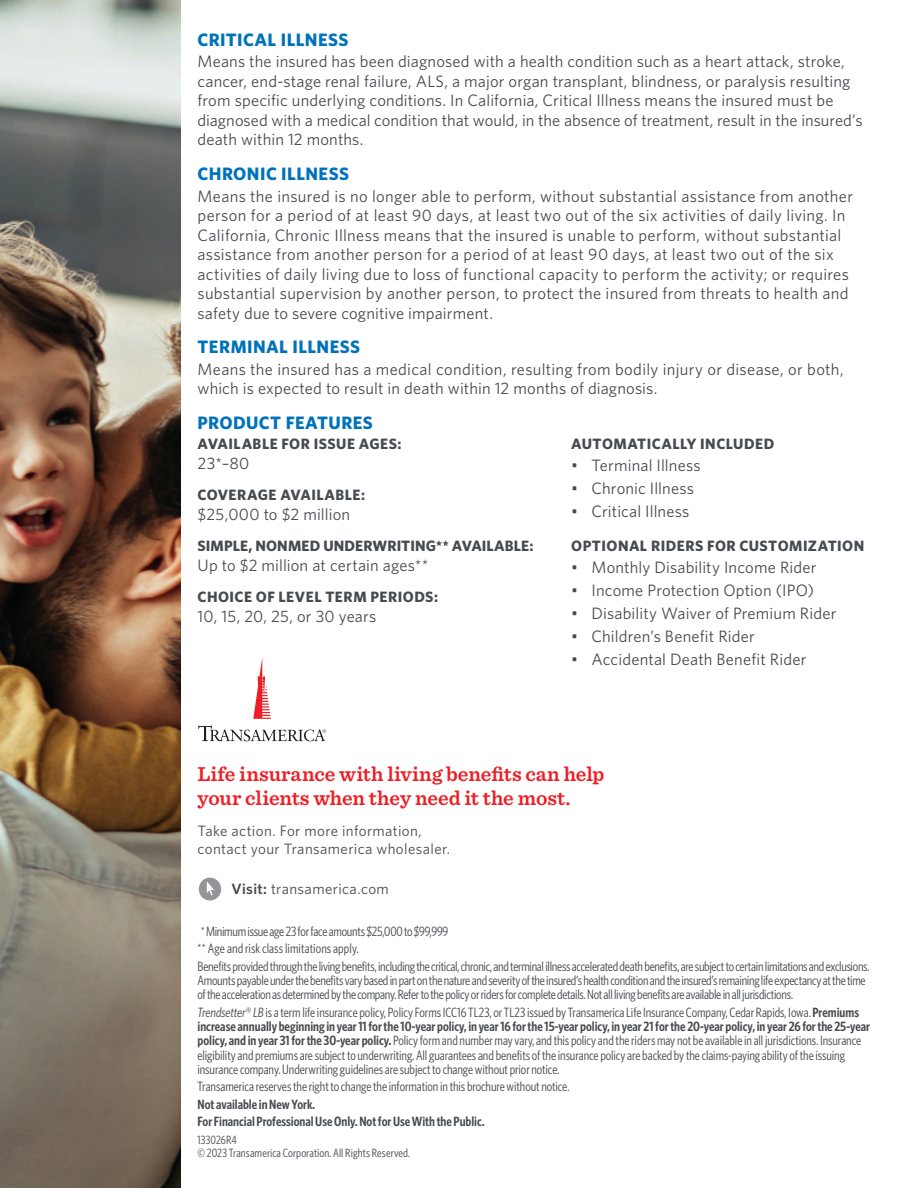
<style>
.page{position:relative;width:918px;height:1188px;background:#fff}
.page>*{position:absolute;margin:0;border:0;box-sizing:border-box;transform-origin:0 0}
.t1{font:600 21px/24px "Sentinel";color:#ee1d23}
.t2{font:700 18px "Whitney";letter-spacing:.025em;color:#0072bc}
.t3{font:16.5px/19.5px "Whitney";letter-spacing:.015em;color:#474a4e}
.t4{font:700 15px "Whitney";letter-spacing:.025em;color:#474a4e}
.t5{font:15px/18px "Whitney";letter-spacing:.025em;color:#474a4e}
.t6{font:700 15px "Whitney";letter-spacing:.005em;color:#474a4e}
.t7{font:13.5px/14.2px "Whitney Condensed";letter-spacing:-.01em;color:#474a4e}
.t8{font:600 13.5px/17.5px "Whitney Condensed";color:#474a4e}
.t9{font:12px/13.5px "Whitney Condensed";letter-spacing:.01em;color:#474a4e}
.s1{font-weight:600}
.s2{font-style:italic}
</style>
<div class="page">
<div style="left:199px;top:878px;width:22px;height:23px;background:#939598;border-radius:50%"></div>
<svg style="left:207px;top:881px;width:7px;height:14px"></svg>
<svg style="left:198px;top:725px;width:128px;height:16px"></svg>
<svg style="left:253px;top:658px;width:18px;height:61px"></svg>
<img style="left:0;top:0;width:181px;height:1188px">
<p class="t2" style="left:198px;top:27px;width:152px">CRITICAL ILLNESS</p>
<p class="t3" style="left:198px;top:51px;width:667px">Means the insured has been diagnosed with a health condition such as a heart attack, stroke, cancer, end-stage renal failure, ALS, a major organ transplant, blindness, or paralysis resulting from specific underlying conditions. In California, Critical Illness means the insured must be diagnosed with a medical condition that would, in the absence of treatment, result in the insured’s death within 12 months.</p>
<p class="t2" style="left:198px;top:162px;width:153px">CHRONIC ILLNESS</p>
<p class="t3" style="left:198px;top:186px;width:657px">Means the insured is no longer able to perform, without substantial assistance from another person for a period of at least 90 days, at least two out of the six activities of daily living. In California, Chronic Illness means that the insured is unable to perform, without substantial assistance from another person for a period of at least 90 days, at least two out of the six activities of daily living due to loss of functional capacity to perform the activity; or requires substantial supervision by another person, to protect the insured from threats to health and safety due to severe cognitive impairment.</p>
<p class="t2" style="left:198px;top:335px;width:164px">TERMINAL ILLNESS</p>
<p class="t3" style="left:198px;top:359px;width:648px">Means the insured has a medical condition, resulting from bodily injury or disease, or both, which is expected to result in death within 12 months of diagnosis.</p>
<p class="t2" style="left:198px;top:410px;width:177px">PRODUCT FEATURES</p>
<p class="t4" style="left:198px;top:434px;width:206px">AVAILABLE FOR ISSUE AGES:</p>
<p class="t3" style="left:198px;top:453px;width:53px">23*–80</p>
<p class="t4" style="left:198px;top:485px;width:169px">COVERAGE AVAILABLE:</p>
<p class="t3" style="left:198px;top:504px;width:154px">$25,000 to $2 million</p>
<p class="t6" style="left:198px;top:536px;width:337px">SIMPLE, NONMED UNDERWRITING** AVAILABLE:</p>
<p class="t3" style="left:198px;top:555px;width:232px">Up to $2 million at certain ages**</p>
<p class="t4" style="left:198px;top:587px;width:242px">CHOICE OF LEVEL TERM PERIODS:</p>
<p class="t3" style="left:198px;top:606px;width:180px">10, 15, 20, 25, or 30 years</p>
<p class="t4" style="left:571px;top:434px;width:205px">AUTOMATICALLY INCLUDED</p>
<p class="t3" style="left:571px;top:455px;width:131px">• Terminal Illness</p>
<p class="t3" style="left:571px;top:478px;width:124px">• Chronic Illness</p>
<p class="t3" style="left:571px;top:501px;width:120px">• Critical Illness</p>
<p class="t4" style="left:571px;top:536px;width:295px">OPTIONAL RIDERS FOR CUSTOMIZATION</p>
<p class="t3" style="left:571px;top:557px;width:247px">• Monthly Disability Income Rider</p>
<p class="t3" style="left:571px;top:580px;width:244px">• Income Protection Option (IPO)</p>
<p class="t3" style="left:571px;top:603px;width:267px">• Disability Waiver of Premium Rider</p>
<p class="t3" style="left:571px;top:626px;width:185px">• Children’s Benefit Rider</p>
<p class="t3" style="left:571px;top:649px;width:237px">• Accidental Death Benefit Rider</p>
<p class="t1" style="left:198px;top:761px;width:409px">Life insurance with living benefits can help your clients when they need it the most.</p>
<p class="t5" style="left:198px;top:822px;width:254px">Take action. For more information, contact your Transamerica wholesaler.</p>
<p class="t5" style="left:231px;top:879px;width:159px"><span class="s1">Visit:</span> transamerica.com</p>
<p class="t7" style="left:198px;top:922px;width:674px;line-height:17.5px">* Minimum issue age 23 for face amounts $25,000 to $99,999<br>** Age and risk class limitations apply.<br>Benefits provided through the living benefits, including the critical, chronic, and terminal illness accelerated death benefits, are subject to certain limitations and exclusions.</p>
<p class="t7" style="left:198px;top:973px;width:670px">Amounts payable under the benefits vary based in part on the nature and severity of the insured’s health condition and the insured’s remaining life expectancy at the time of the acceleration as determined by the company. Refer to the policy or riders for complete details. Not all living benefits are available in all jurisdictions.</p>
<p class="t7" style="left:198px;top:1004px;width:674px"><span class="s2">Trendsetter</span>® <span class="s2">LB</span> is a term life insurance policy, Policy Forms ICC16 TL23, or TL23 issued by Transamerica Life Insurance Company, Cedar Rapids, Iowa. <span class="s1">Premiums increase annually beginning in year 11 for the 10-year policy, in year 16 for the 15-year policy, in year 21 for the 20-year policy, in year 26 for the 25-year policy, and in year 31 for the 30-year policy.</span> Policy form and number may vary, and this policy and the riders may not be available in all jurisdictions. Insurance eligibility and premiums are subject to underwriting. All guarantees and benefits of the insurance policy are backed by the claims-paying ability of the issuing insurance company. Underwriting guidelines are subject to change without prior notice.</p>
<p class="t7" style="left:198px;top:1079px;width:373px">Transamerica reserves the right to change the information in this brochure without notice.</p>
<p class="t8" style="left:198px;top:1095px;width:288px">Not available in New York.<br>For Financial Professional Use Only. Not for Use With the Public.</p>
<p class="t9" style="left:198px;top:1132px;width:214px">133026R4<br>© 2023 Transamerica Corporation. All Rights Reserved.</p>
</div>
